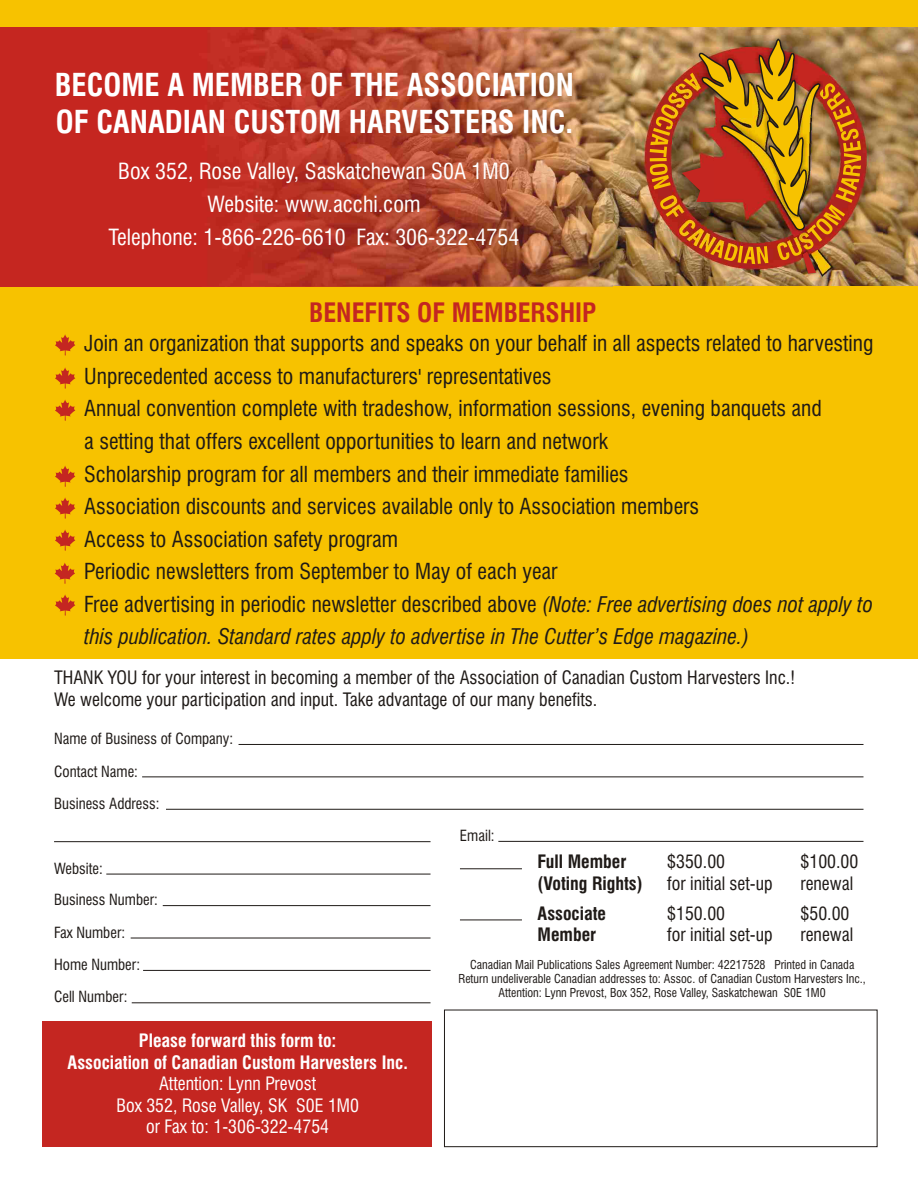
<style>
.page{position:relative;width:918px;height:1188px;background:#fff}
.page>*{position:absolute;margin:0;border:0;box-sizing:border-box;transform-origin:0 0}
.t1{font:700 condensed 30.75px/36.9px "Swiss 721 BT";color:#fff}
.t2{font:700 condensed 26.1px "Swiss 721 BT";color:#c42621}
.t3{font:condensed 21.75px/32.8px "Swiss 721 BT";color:#fff;text-align:center}
.t4{font:condensed 21.45px/32.5px "Swiss 721 BT";color:#1f1a17}
.t5{font:italic condensed 21px "Swiss 721 BT";color:#1f1a17}
.t6{font:condensed 18px/21.6px "Swiss 721 BT";color:#1f1a17}
.t7{font:condensed 18px/21.6px "Swiss 721 BT";color:#fff;text-align:center}
.t8{font:700 condensed 18px/21.6px "Swiss 721 BT";color:#fff;text-align:center}
.t9{font:700 condensed 18px/21.6px "Swiss 721 BT";color:#1f1a17}
.t10{font:condensed 15px/31.5px "Swiss 721 BT";color:#1f1a17}
.t11{font:condensed 12px/14.4px "Swiss 721 BT";color:#1f1a17;text-align:center}
.s1{font-style:italic;font-size:21px}
</style>
<div class="page">
<svg style="left:444px;top:1009px;width:434px;height:138px"></svg>
<img style="left:613px;top:27px;width:305px;height:259px">
<div style="left:0;top:0;width:918px;height:27px;background:#f7c200"></div>
<div style="left:0;top:286px;width:918px;height:373px;background:#f7c200"></div>
<img style="left:861px;top:31px;width:22px;height:229px">
<img style="left:635px;top:58px;width:241px;height:221px">
<img style="left:650px;top:27px;width:211px;height:259px">
<img style="left:0;top:27px;width:613px;height:260px">
<div style="left:42px;top:1021px;width:389px;height:126px;background:#c42621"></div>
<svg style="left:55px;top:334px;width:20px;height:22px"></svg>
<svg style="left:55px;top:367px;width:20px;height:22px"></svg>
<svg style="left:55px;top:399px;width:20px;height:22px"></svg>
<svg style="left:55px;top:497px;width:20px;height:22px"></svg>
<svg style="left:55px;top:466px;width:20px;height:21px"></svg>
<svg style="left:55px;top:529px;width:20px;height:22px"></svg>
<svg style="left:55px;top:563px;width:20px;height:21px"></svg>
<svg style="left:55px;top:594px;width:20px;height:22px"></svg>
<hr style="left:460px;top:868px;width:62px;height:1px;background:#1f1a17">
<hr style="left:460px;top:920px;width:62px;height:1px;background:#1f1a17">
<hr style="left:132px;top:1002px;width:299px;height:1px;background:#1f1a17">
<hr style="left:143px;top:970px;width:288px;height:1px;background:#1f1a17">
<hr style="left:131px;top:938px;width:300px;height:1px;background:#1f1a17">
<hr style="left:106px;top:874px;width:325px;height:1px;background:#1f1a17">
<hr style="left:163px;top:905px;width:268px;height:1px;background:#1f1a17">
<hr style="left:498px;top:841px;width:366px;height:1px;background:#1f1a17">
<hr style="left:54px;top:841px;width:377px;height:1px;background:#1f1a17">
<hr style="left:166px;top:809px;width:698px;height:1px;background:#1f1a17">
<hr style="left:142px;top:776px;width:722px;height:1px;background:#1f1a17">
<hr style="left:239px;top:744px;width:625px;height:1px;background:#1f1a17">
<h1 class="t1" style="left:55px;top:69px;width:521px">BECOME A MEMBER OF THE ASSOCIATION<br>OF CANADIAN CUSTOM HARVESTERS INC.</h1>
<p class="t3" style="left:109px;top:157px;width:412px">Box 352, Rose Valley, Saskatchewan S0A 1M0<br>Website: www.acchi.com<br>Telephone: 1-866-226-6610 Fax: 306-322-4754</p>
<p class="t2" style="left:309px;top:302px;width:289px">BENEFITS OF MEMBERSHIP</p>
<p class="t4" style="left:84px;top:329px;width:791px">Join an organization that supports and speaks on your behalf in all aspects related to harvesting Unprecedented access to manufacturers' representatives<br>Annual convention complete with tradeshow, information sessions, evening banquets and<br>a setting that offers excellent opportunities to learn and network<br>Scholarship program for all members and their immediate families<br>Association discounts and services available only to Association members<br>Access to Association safety program<br>Periodic newsletters from September to May of each year<br>Free advertising in periodic newsletter described above <span class="s1">(Note: Free advertising does not apply to</span></p>
<p class="t5" style="left:84px;top:628px;width:667px">this publication. Standard rates apply to advertise in The Cutter’s Edge magazine.)</p>
<p class="t6" style="left:54px;top:669px;width:743px">THANK YOU for your interest in becoming a member of the Association of Canadian Custom Harvesters Inc.!<br>We welcome your participation and input. Take advantage of our many benefits.</p>
<p class="t10" style="left:54px;top:724px;width:181px">Name of Business of Company:</p>
<p class="t10" style="left:54px;top:757px;width:85px">Contact Name:</p>
<p class="t10" style="left:54px;top:789px;width:107px">Business Address:</p>
<p class="t10" style="left:54px;top:854px;width:105px">Website:<br>Business Number:</p>
<p class="t10" style="left:54px;top:918px;width:73px">Fax Number:</p>
<p class="t10" style="left:54px;top:950px;width:88px">Home Number:</p>
<p class="t10" style="left:54px;top:983px;width:75px">Cell Number:</p>
<p class="t8" style="left:68px;top:1032px;width:342px">Please forward this form to:<br>Association of Canadian Custom Harvesters Inc.</p>
<p class="t7" style="left:116px;top:1075px;width:244px">Attention: Lynn Prevost<br>Box 352, Rose Valley, SK S0E 1M0 or Fax to: 1-306-322-4754</p>
<p class="t10" style="left:460px;top:821px;width:36px">Email:</p>
<p class="t9" style="left:538px;top:853px;width:107px">Full Member (Voting Rights)</p>
<p class="t6" style="left:667px;top:853px;width:107px">$350.00<br>for initial set-up</p>
<p class="t6" style="left:801px;top:853px;width:59px">$100.00 renewal</p>
<p class="t9" style="left:538px;top:904px;width:70px">Associate<br>Member</p>
<p class="t6" style="left:667px;top:904px;width:107px">$150.00<br>for initial set-up</p>
<p class="t6" style="left:801px;top:904px;width:54px">$50.00 renewal</p>
<p class="t11" style="left:459px;top:958px;width:409px">Canadian Mail Publications Sales Agreement Number: 42217528 Printed in Canada<br>Return undeliverable Canadian addresses to: Assoc. of Canadian Custom Harvesters Inc.,<br>Attention: Lynn Prevost, Box 352, Rose Valley, Saskatchewan S0E 1M0</p>
</div>
